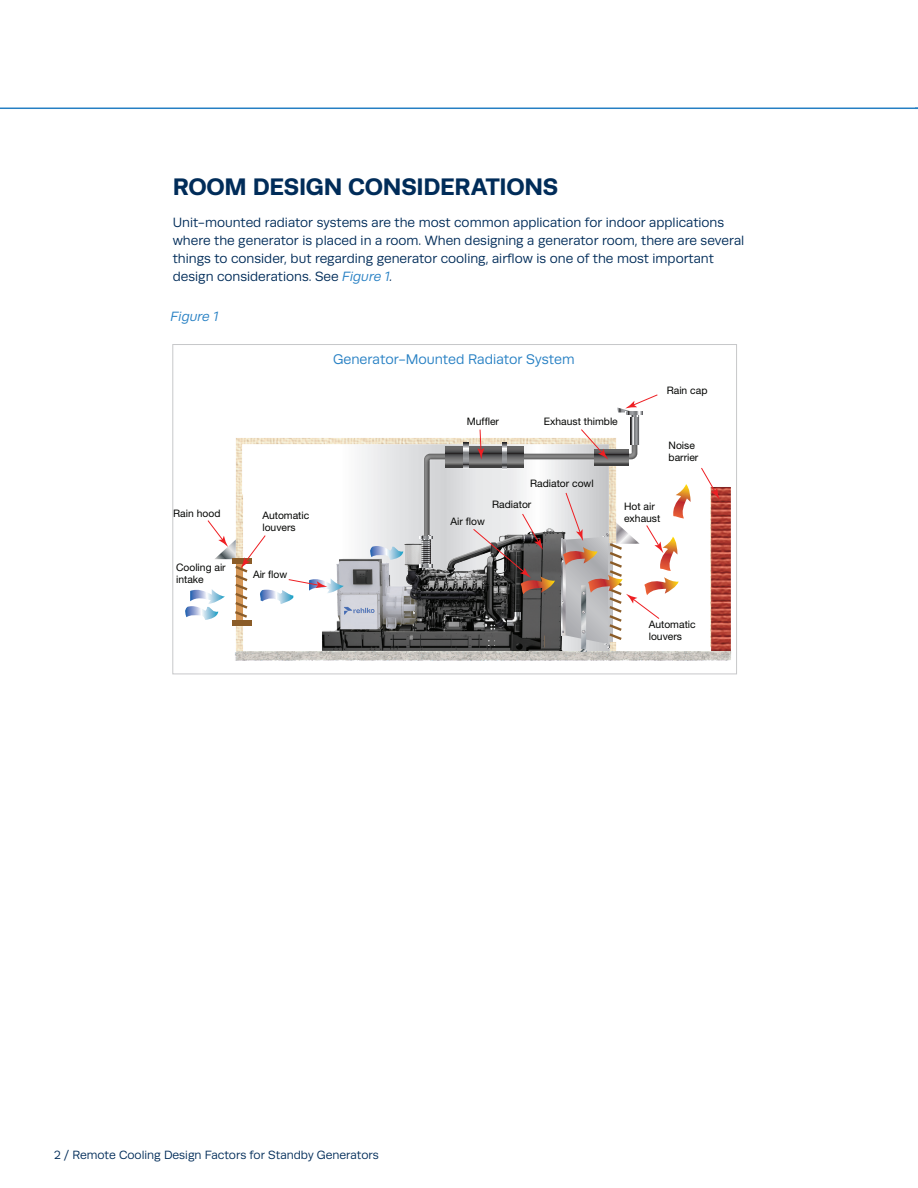
<style>
.page{position:relative;width:918px;height:1188px;background:#fff}
.page>*{position:absolute;margin:0;border:0;box-sizing:border-box;transform-origin:0 0}
.t1{font:700 24px "Runda";letter-spacing:-.01em;color:#002c59}
.t2{font:14.1px "Runda";color:#257fc3}
.t3{font:13.5px/18px "Runda";color:#002c59}
.t4{font:italic 13.5px "Runda";color:#257fc3}
.t5{font:12px "Runda";color:#002c59}
.t6{font:10.35px/12.5px "Helvetica Neue LT Pro";color:#040503}
.s1{font-style:italic;color:#257fc3}
.s2{font-style:italic}
</style>
<div class="page">
<hr style="left:0;top:108px;width:918px;height:1px;background:#257fc3">
<img style="left:236px;top:438px;width:184px;height:179px">
<img style="left:710px;top:487px;width:21px;height:130px">
<svg style="left:369px;top:546px;width:22px;height:14px"></svg>
<svg style="left:701px;top:468px;width:19px;height:32px"></svg>
<img style="left:391px;top:416px;width:249px;height:158px">
<svg style="left:631px;top:416px;width:8px;height:12px"></svg>
<svg style="left:617px;top:394px;width:41px;height:22px"></svg>
<img style="left:232px;top:617px;width:499px;height:44px">
<svg style="left:236px;top:651px;width:494px;height:8px;background:#c7c4be"></svg>
<svg style="left:185px;top:519px;width:159px;height:101px"></svg>
<svg style="left:420px;top:428px;width:271px;height:223px"></svg>
<h1 class="t1" style="left:173px;top:173px;width:387px">ROOM DESIGN CONSIDERATIONS</h1>
<p class="t3" style="left:173px;top:213px;width:573px">Unit-mounted radiator systems are the most common application for indoor applications where the generator is placed in a room. When designing a generator room, there are several things to consider, but regarding generator cooling, airflow is one of the most important design considerations. See <span class="s1">Figure 1</span><span class="s2">.</span></p>
<p class="t4" style="left:171px;top:309px;width:49px">Figure 1</p>
<p class="t6" style="left:173px;top:506px;width:49px">Rain hood</p>
<p class="t6" style="left:176px;top:561px;width:51px">Cooling air intake</p>
<p class="t6" style="left:262px;top:508px;width:49px">Automatic louvers</p>
<p class="t6" style="left:253px;top:567px;width:36px">Air flow</p>
<p class="t2" style="left:333px;top:352px;width:243px">Generator-Mounted Radiator System</p>
<p class="t6" style="left:467px;top:415px;width:34px">Muffler</p>
<p class="t6" style="left:544px;top:415px;width:75px">Exhaust thimble</p>
<p class="t6" style="left:530px;top:477px;width:65px">Radiator cowl</p>
<p class="t6" style="left:667px;top:384px;width:42px">Rain cap</p>
<p class="t6" style="left:669px;top:439px;width:31px">Noise barrier</p>
<p class="t6" style="left:451px;top:514px;width:36px">Air flow</p>
<p class="t6" style="left:492px;top:498px;width:41px">Radiator</p>
<p class="t6" style="left:624px;top:500px;width:38px">Hot air exhaust</p>
<p class="t6" style="left:649px;top:618px;width:49px">Automatic louvers</p>
<p class="t5" style="left:54px;top:1148px;width:326px">2 / Remote Cooling Design Factors for Standby Generators</p>
</div>
